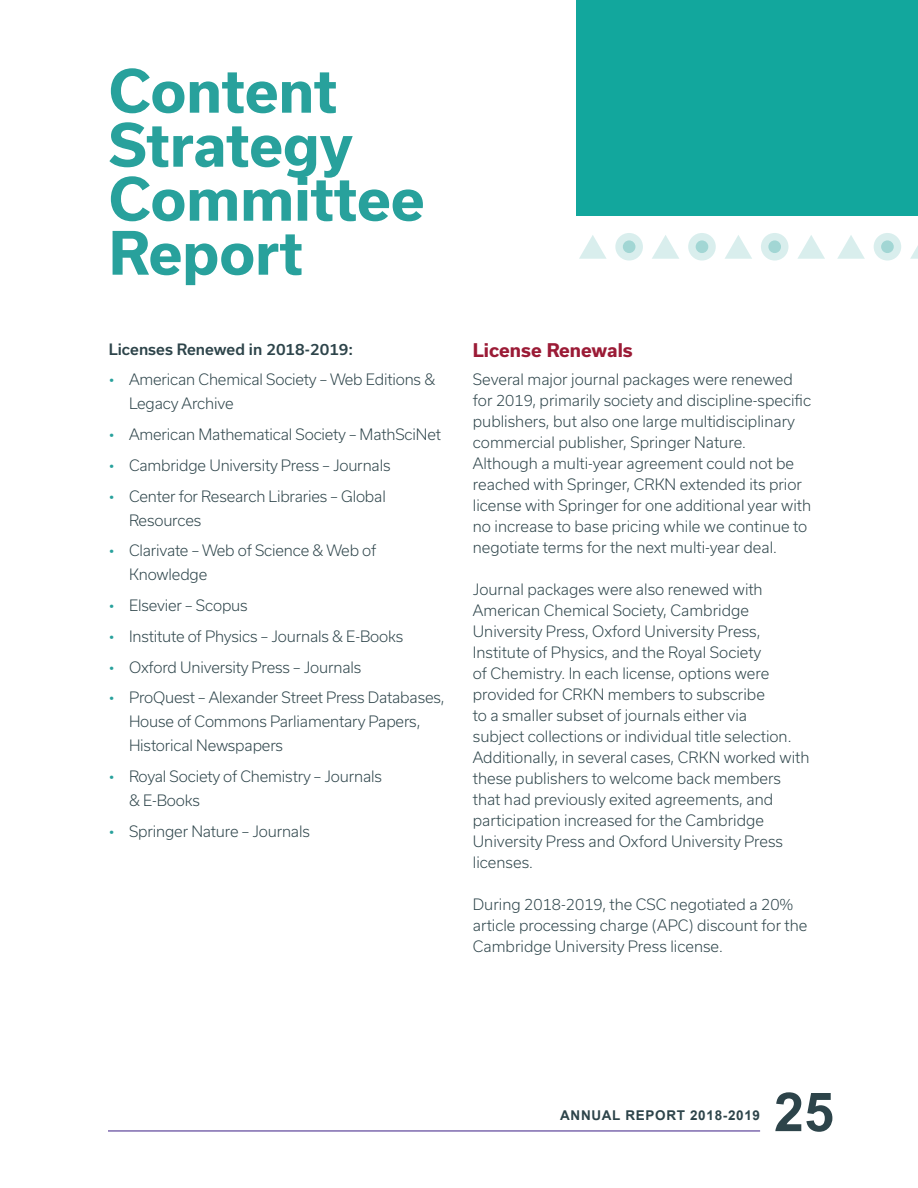
<style>
.page{position:relative;width:918px;height:1188px;background:#fff}
.page>*{position:absolute;margin:0;border:0;box-sizing:border-box;transform-origin:0 0}
.titre_principale{font:700 57px/54px "Usual";color:#28a19c}
.t1{font:700 54px "Arial";color:#2d444a}
.Titre_B{font:700 18px "Usual";color:#9b1b36}
.Main_TEXT{font:300 15px/21px "Usual";color:#2d444a}
.Main_TEXT-2{font:500 15px "Usual";color:#2d444a}
.t2{font:700 13.5px "Arial";letter-spacing:.05em;color:#2d444a}
.s1{color:#28a19c}
</style>
<div class="page">
<hr style="left:108px;top:1130px;width:652px;height:2px;background:#7d69ae">
<hr style="left:0;top:0;width:1px;height:215px;background:#bfbfbf">
<div style="left:576px;top:0;width:342px;height:215px;background:#12a79d"></div>
<svg style="left:579px;top:233px;width:339px;height:28px"></svg>
<p class="titre_principale" style="left:109px;top:64px;width:317px">Content<br>Strategy<br>Committee<br>Report</p>
<p class="Main_TEXT-2" style="left:109px;top:340px;width:246px">Licenses Renewed in 2018-2019:</p>
<p class="Main_TEXT" style="left:129px;top:368px;width:308px;line-height:24px;text-indent:-20px"><span class="s1">•</span> American Chemical Society – Web Editions &amp;<br>Legacy Archive</p>
<p class="Main_TEXT" style="left:109px;top:424px;width:334px"><span class="s1">•</span> American Mathematical Society – MathSciNet</p>
<p class="Main_TEXT" style="left:109px;top:455px;width:283px"><span class="s1">•</span> Cambridge University Press – Journals</p>
<p class="Main_TEXT" style="left:129px;top:484px;width:258px;line-height:24px;text-indent:-20px"><span class="s1">•</span> Center for Research Libraries – Global<br>Resources</p>
<p class="Main_TEXT" style="left:129px;top:539px;width:249px;line-height:24px;text-indent:-20px"><span class="s1">•</span> Clarivate – Web of Science &amp; Web of<br>Knowledge</p>
<p class="Main_TEXT" style="left:109px;top:595px;width:141px"><span class="s1">•</span> Elsevier – Scopus</p>
<p class="Main_TEXT" style="left:109px;top:626px;width:296px"><span class="s1">•</span> Institute of Physics – Journals &amp; E-Books</p>
<p class="Main_TEXT" style="left:109px;top:657px;width:254px"><span class="s1">•</span> Oxford University Press – Journals</p>
<p class="Main_TEXT" style="left:129px;top:686px;width:317px;line-height:24px;text-indent:-20px"><span class="s1">•</span> ProQuest – Alexander Street Press Databases,<br>House of Commons Parliamentary Papers,<br>Historical Newspapers</p>
<p class="Main_TEXT" style="left:129px;top:765px;width:255px;line-height:24px;text-indent:-20px"><span class="s1">•</span> Royal Society of Chemistry – Journals &amp; E-Books</p>
<p class="Main_TEXT" style="left:109px;top:821px;width:203px"><span class="s1">•</span> Springer Nature – Journals</p>
<p class="Titre_B" style="left:473px;top:340px;width:161px">License Renewals</p>
<p class="Main_TEXT" style="left:473px;top:369px;width:340px">Several major journal packages were renewed for 2019, primarily society and discipline-specific publishers, but also one large multidisciplinary commercial publisher, Springer Nature.<br>Although a multi-year agreement could not be reached with Springer, CRKN extended its prior license with Springer for one additional year with no increase to base pricing while we continue to negotiate terms for the next multi-year deal.</p>
<p class="Main_TEXT" style="left:473px;top:579px;width:338px">Journal packages were also renewed with American Chemical Society, Cambridge University Press, Oxford University Press, Institute of Physics, and the Royal Society<br>of Chemistry. In each license, options were provided for CRKN members to subscribe<br>to a smaller subset of journals either via<br>subject collections or individual title selection.<br>Additionally, in several cases, CRKN worked with these publishers to welcome back members that had previously exited agreements, and participation increased for the Cambridge University Press and Oxford University Press licenses.</p>
<p class="Main_TEXT" style="left:473px;top:894px;width:336px">During 2018-2019, the CSC negotiated a 20% article processing charge (APC) discount for the<br>Cambridge University Press license.</p>
<p class="t2" style="left:560px;top:1106px;width:201px">ANNUAL REPORT 2018-2019</p>
<h2 class="t1" style="left:774px;top:1076px;width:62px">25</h2>
</div>
